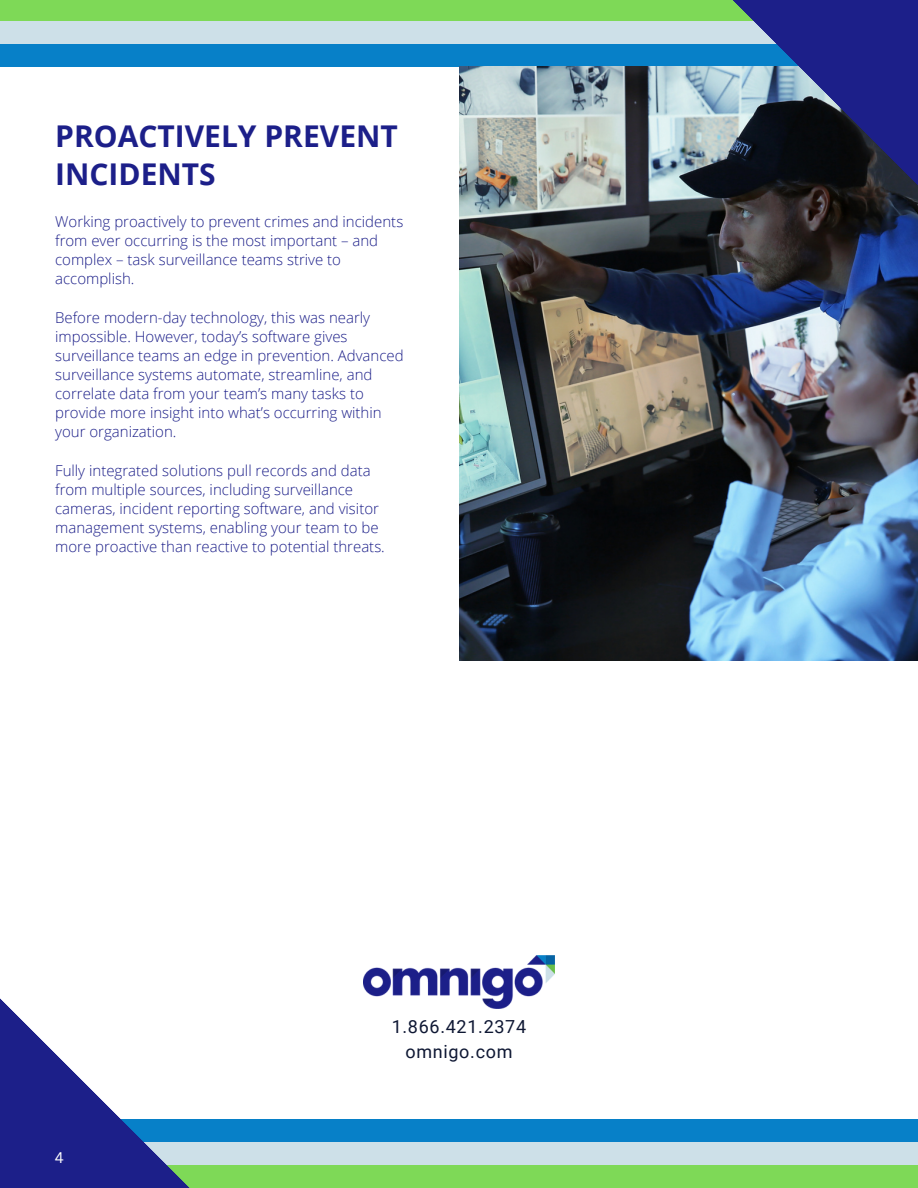
<style>
.page{position:relative;width:918px;height:1188px;background:#fff}
.page>*{position:absolute;margin:0;border:0;box-sizing:border-box;transform-origin:0 0}
.t1{font:700 30px/38.2px "Open Sans";color:#1c1f89}
.t2{font:18px "Roboto";letter-spacing:.04em;color:#0e1733}
.t3{font:300 15px/19.2px "Open Sans";color:#1c1f89}
.t4{font:15px "Canva Sans";color:#fff}
</style>
<div class="page">
<div style="left:0;top:1119px;width:918px;height:69px;background:#0780c8"></div>
<div style="left:0;top:1142px;width:918px;height:46px;background:#cde0e8"></div>
<div style="left:0;top:1165px;width:918px;height:23px;background:#7ed957"></div>
<svg style="left:0;top:998px;width:189px;height:189px"></svg>
<hr style="left:0;top:1187px;width:918px;height:1px;background:#fff">
<img style="left:364px;top:955px;width:190px;height:53px">
<div style="left:0;top:0;width:918px;height:67px;background:#0780c8"></div>
<div style="left:0;top:0;width:918px;height:44px;background:#cde0e8"></div>
<div style="left:0;top:0;width:918px;height:21px;background:#7ed957"></div>
<img style="left:459px;top:67px;width:459px;height:594px">
<svg style="left:579px;top:0;width:339px;height:275px;background:#495a72"></svg>
<p class="t1" style="left:55px;top:116px;width:344px">PROACTIVELY PREVENT<br>INCIDENTS</p>
<p class="t3" style="left:55px;top:211px;width:350px">Working proactively to prevent crimes and incidents from ever occurring is the most important – and complex – task surveillance teams strive to accomplish.</p>
<p class="t3" style="left:55px;top:307px;width:350px">Before modern-day technology, this was nearly impossible. However, today’s software gives surveillance teams an edge in prevention. Advanced surveillance systems automate, streamline, and correlate data from your team’s many tasks to provide more insight into what’s occurring within your organization.</p>
<p class="t3" style="left:55px;top:460px;width:331px">Fully integrated solutions pull records and data from multiple sources, including surveillance cameras, incident reporting software, and visitor management systems, enabling your team to be more proactive than reactive to potential threats.</p>
<p class="t4" style="left:55px;top:1147px;width:11px">4</p>
<p class="t2" style="left:392px;top:1016px;width:136px">1.866.421.2374</p>
<p class="t2" style="left:405px;top:1041px;width:109px">omnigo.com</p>
</div>
